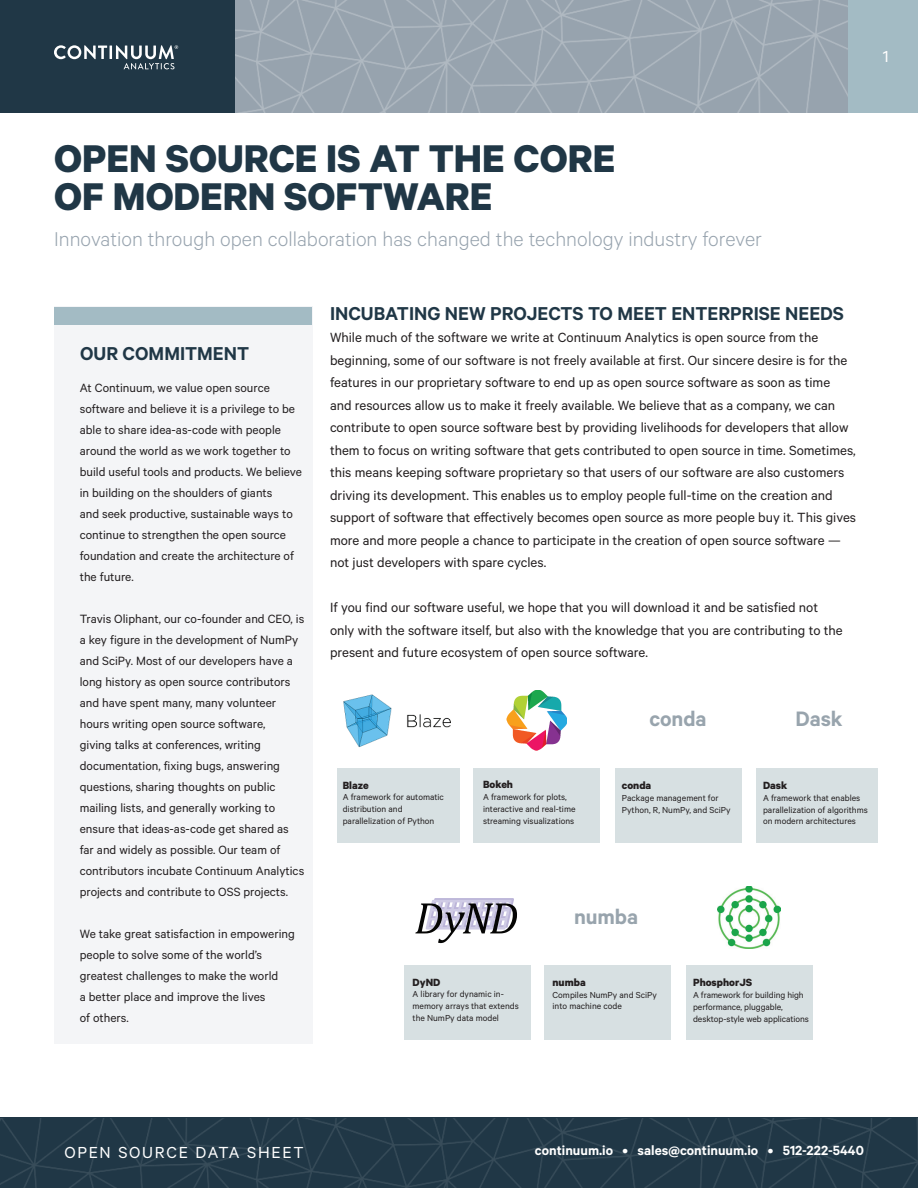
<style>
.page{position:relative;width:918px;height:1188px;background:#fff}
.page>*{position:absolute;margin:0;border:0;box-sizing:border-box;transform-origin:0 0}
.t1{font:700 43.5px/37.5px "Calibre";color:#203746}
.t2{font:600 23.55px "Calibre";letter-spacing:-.005em;color:#98a4ad}
.t3{font:300 22.5px "Calibre";color:#97a3ae}
.t4{font:600 21px "Calibre";color:#203746}
.t5{font:18px "Calibre";letter-spacing:.095em;color:#fff}
.t6{font:15px/22.5px "Calibre";color:#231f20}
.t7{font:600 15px "Calibre";color:#fff}
.t8{font:13.5px/21px "Calibre";color:#231f20}
.t9{font:700 11.7px "Calibre";color:#231f20}
.t10{font:9.75px/11.7px "Calibre";color:#231f20}
</style>
<div class="page">
<div style="left:0;top:0;width:236px;height:113px;background:#203746"></div>
<svg style="left:54px;top:45px;width:124px;height:24px"></svg>
<div style="left:848px;top:0;width:70px;height:113px;background:#a3bbc4"></div>
<img style="left:236px;top:0;width:612px;height:113px">
<img style="left:0;top:1118px;width:918px;height:70px">
<div style="left:54px;top:307px;width:259px;height:737px;background:#f4f5f7"></div>
<div style="left:54px;top:308px;width:258px;height:17px;background:#a3bbc4"></div>
<div style="left:338px;top:768px;width:122px;height:75px;background:#d7e0e2"></div>
<img style="left:343px;top:694px;width:108px;height:53px">
<div style="left:473px;top:768px;width:127px;height:75px;background:#d7e0e2"></div>
<img style="left:507px;top:690px;width:60px;height:60px">
<div style="left:615px;top:768px;width:126px;height:75px;background:#d7e0e2"></div>
<div style="left:756px;top:768px;width:122px;height:75px;background:#d7e0e2"></div>
<div style="left:404px;top:966px;width:127px;height:74px;background:#d7e0e2"></div>
<div style="left:544px;top:966px;width:127px;height:74px;background:#d7e0e2"></div>
<div style="left:686px;top:966px;width:127px;height:74px;background:#d7e0e2"></div>
<svg style="left:415px;top:898px;width:102px;height:45px"></svg>
<img style="left:718px;top:886px;width:63px;height:63px">
<p class="t5" style="left:883px;top:46px;width:7px">1</p>
<p class="t1" style="left:54px;top:139px;width:563px">OPEN SOURCE IS AT THE CORE<br>OF MODERN SOFTWARE</p>
<p class="t3" style="left:54px;top:226px;width:709px">Innovation through open collaboration has changed the technology industry forever</p>
<p class="t4" style="left:80px;top:340px;width:171px">OUR COMMITMENT</p>
<p class="t8" style="left:80px;top:377px;width:224px">At Continuum, we value open source software and believe it is a privilege to be able to share idea-as-code with people around the world as we work together to build useful tools and products. We believe in building on the shoulders of giants<br>and seek productive, sustainable ways to continue to strengthen the open source foundation and create the architecture of the future.</p>
<p class="t8" style="left:80px;top:608px;width:226px">Travis Oliphant, our co-founder and CEO, is a key figure in the development of NumPy and SciPy. Most of our developers have a long history as open source contributors and have spent many, many volunteer hours writing open source software,<br>giving talks at conferences, writing documentation, fixing bugs, answering questions, sharing thoughts on public mailing lists, and generally working to ensure that ideas-as-code get shared as far and widely as possible. Our team of contributors incubate Continuum Analytics projects and contribute to OSS projects.</p>
<p class="t8" style="left:80px;top:923px;width:217px">We take great satisfaction in empowering people to solve some of the world’s greatest challenges to make the world<br>a better place and improve the lives<br>of others.</p>
<p class="t4" style="left:330px;top:301px;width:516px">INCUBATING NEW PROJECTS TO MEET ENTERPRISE NEEDS</p>
<p class="t6" style="left:330px;top:326px;width:528px">While much of the software we write at Continuum Analytics is open source from the beginning, some of our software is not freely available at first. Our sincere desire is for the features in our proprietary software to end up as open source software as soon as time<br>and resources allow us to make it freely available. We believe that as a company, we can contribute to open source software best by providing livelihoods for developers that allow them to focus on writing software that gets contributed to open source in time. Sometimes, this means keeping software proprietary so that users of our software are also customers driving its development. This enables us to employ people full-time on the creation and support of software that effectively becomes open source as more people buy it. This gives more and more people a chance to participate in the creation of open source software — not just developers with spare cycles.</p>
<p class="t6" style="left:330px;top:596px;width:514px">If you find our software useful, we hope that you will download it and be satisfied not only with the software itself, but also with the knowledge that you are contributing to the present and future ecosystem of open source software.</p>
<p class="t9" style="left:343px;top:778px;width:27px">Blaze</p>
<p class="t10" style="left:343px;top:791px;width:103px">A framework for automatic distribution and parallelization of Python</p>
<p class="t9" style="left:483px;top:778px;width:31px">Bokeh</p>
<p class="t10" style="left:483px;top:791px;width:94px">A framework for plots, interactive and real-time streaming visualizations</p>
<p class="t2" style="left:650px;top:705px;width:59px">conda</p>
<p class="t2" style="left:796px;top:705px;width:49px">Dask</p>
<p class="t9" style="left:622px;top:778px;width:31px">conda</p>
<p class="t10" style="left:622px;top:792px;width:110px">Package management for<br>Python, R, NumPy, and SciPy</p>
<p class="t9" style="left:763px;top:778px;width:26px">Dask</p>
<p class="t10" style="left:763px;top:792px;width:106px">A framework that enables parallelization of algorithms on modern architectures</p>
<p class="t2" style="left:574px;top:902px;width:65px">numba</p>
<p class="t9" style="left:413px;top:975px;width:29px">DyND</p>
<p class="t10" style="left:413px;top:988px;width:108px">A library for dynamic in&shy;memory arrays that extends the NumPy data model</p>
<p class="t9" style="left:553px;top:975px;width:35px">numba</p>
<p class="t10" style="left:553px;top:988px;width:106px">Compiles NumPy and SciPy into machine code</p>
<p class="t9" style="left:693px;top:976px;width:61px">PhosphorJS</p>
<p class="t10" style="left:693px;top:989px;width:117px">A framework for building high performance, pluggable, desktop-style web applications</p>
<p class="t5" style="left:65px;top:1142px;width:241px">OPEN SOURCE DATA SHEET</p>
<p class="t7" style="left:535px;top:1141px;width:331px">continuum.io • sales@continuum.io • 512-222-5440</p>
</div>
